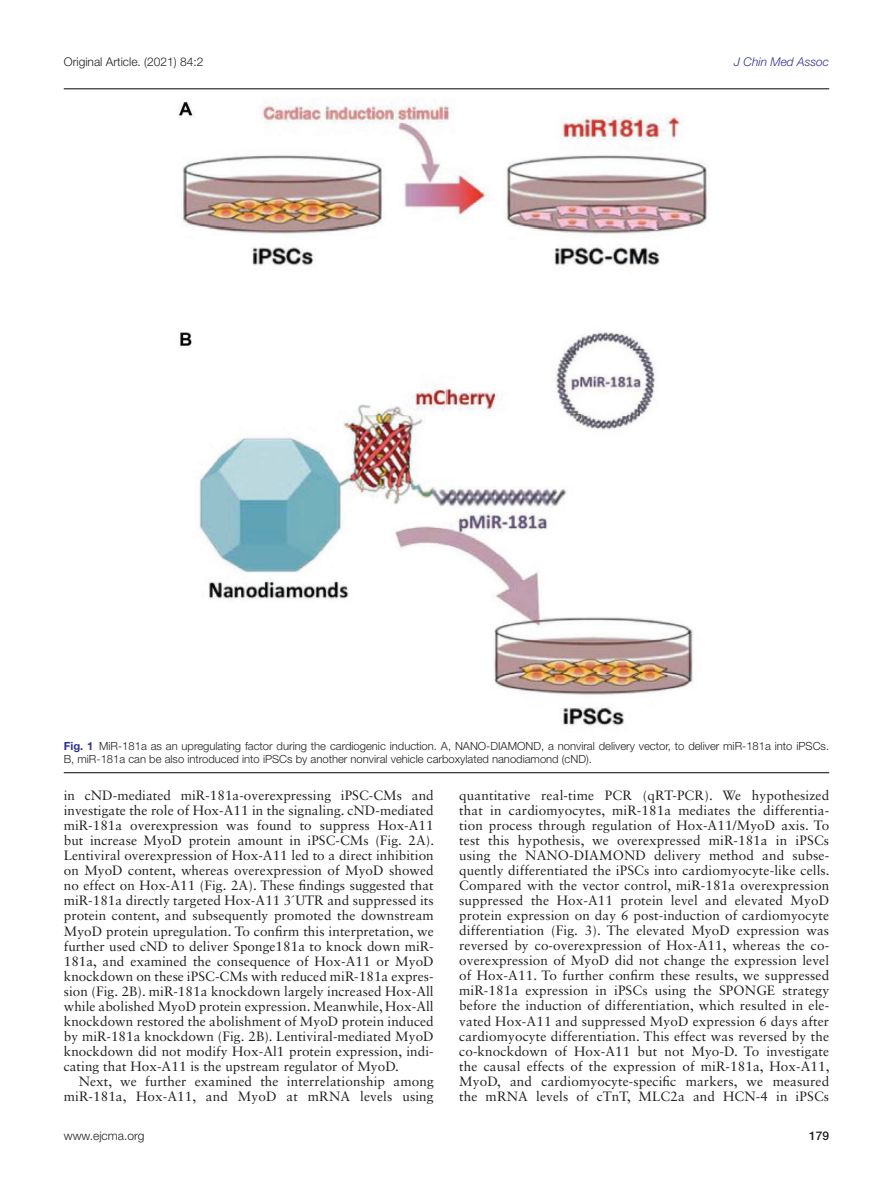
<style>
.page{position:relative;width:893px;height:1191px;background:#fff}
.page>*{position:absolute;margin:0;border:0;box-sizing:border-box;transform-origin:0 0}
.t1{font:13.5px/15px "Sabon LT Std";letter-spacing:.01em;color:#231f20;text-align:justify}
.t2{font:300 12px "Helvetica Neue LT Std";color:#231f20}
.t3{font:italic 300 12px "Helvetica Neue LT Std";color:#2e3092}
.t4{font:500 12px "Helvetica Neue LT Std";color:#231f20}
.t5{font:300 11.25px/13.5px "Helvetica Neue LT Std";color:#231f20}
.s1{font-weight:700;color:#2e3092}
</style>
<div class="page">
<img style="left:178px;top:101px;width:529px;height:625px">
<hr style="left:64px;top:88px;width:765px;height:1px;background:#231f20">
<hr style="left:64px;top:772px;width:765px;height:1px;background:#231f20">
<p class="t2" style="left:64px;top:54px;width:141px">Original Article. (2021) 84:2</p>
<p class="t3" style="left:734px;top:54px;width:96px">J Chin Med Assoc</p>
<p class="t5" style="left:64px;top:738px;width:767px"><span class="s1">Fig. 1</span> MiR-181a as an upregulating factor during the cardiogenic induction. A, NANO-DIAMOND, a nonviral delivery vector, to deliver miR-181a into iPSCs.<br>B, miR-181a can be also introduced into iPSCs by another nonviral vehicle carboxylated nanodiamond (cND).</p>
<p class="t1" style="left:64px;top:788px;width:372px">in cND-mediated miR-181a-overexpressing iPSC-CMs and investigate the role of Hox-A11 in the signaling. cND-mediated miR-181a overexpression was found to suppress Hox-A11 but increase MyoD protein amount in iPSC-CMs (Fig. 2A).<br>Lentiviral overexpression of Hox-A11 led to a direct inhibition on MyoD content, whereas overexpression of MyoD showed no effect on Hox-A11 (Fig. 2A). These findings suggested that miR-181a directly targeted Hox-A11 3´UTR and suppressed its protein content, and subsequently promoted the downstream MyoD protein upregulation. To confirm this interpretation, we further used cND to deliver Sponge181a to knock down miR-181a, and examined the consequence of Hox-A11 or MyoD knockdown on these iPSC-CMs with reduced miR-181a expres&shy;sion (Fig. 2B). miR-181a knockdown largely increased Hox-All while abolished MyoD protein expression. Meanwhile, Hox-All knockdown restored the abolishment of MyoD protein induced by miR-181a knockdown (Fig. 2B). Lentiviral-mediated MyoD knockdown did not modify Hox-Al1 protein expression, indi&shy;cating that Hox-A11 is the upstream regulator of MyoD.</p>
<p class="t1" style="left:64px;top:1073px;width:371px;text-align:right">Next, we further examined the interrelationship among miR-181a, Hox-A11, and MyoD at mRNA levels using</p>
<p class="t1" style="left:459px;top:788px;width:372px">quantitative real-time PCR (qRT-PCR). We hypothesized that in cardiomyocytes, miR-181a mediates the differentia&shy;tion process through regulation of Hox-A11/MyoD axis. To test this hypothesis, we overexpressed miR-181a in iPSCs using the NANO-DIAMOND delivery method and subse&shy;quently differentiated the iPSCs into cardiomyocyte-like cells.<br>Compared with the vector control, miR-181a overexpression suppressed the Hox-A11 protein level and elevated MyoD protein expression on day 6 post-induction of cardiomyocyte differentiation (Fig. 3). The elevated MyoD expression was reversed by co-overexpression of Hox-A11, whereas the co&shy;overexpression of MyoD did not change the expression level of Hox-A11. To further confirm these results, we suppressed miR-181a expression in iPSCs using the SPONGE strategy before the induction of differentiation, which resulted in ele&shy;vated Hox-A11 and suppressed MyoD expression 6 days after cardiomyocyte differentiation. This effect was reversed by the co-knockdown of Hox-A11 but not Myo-D. To investigate the causal effects of the expression of miR-181a, Hox-A11, MyoD, and cardiomyocyte-specific markers, we measured the mRNA levels of cTnT, MLC2a and HCN-4 in iPSCs</p>
<p class="t2" style="left:64px;top:1128px;width:82px">www.ejcma.org</p>
<p class="t4" style="left:809px;top:1128px;width:22px">179</p>
</div>
